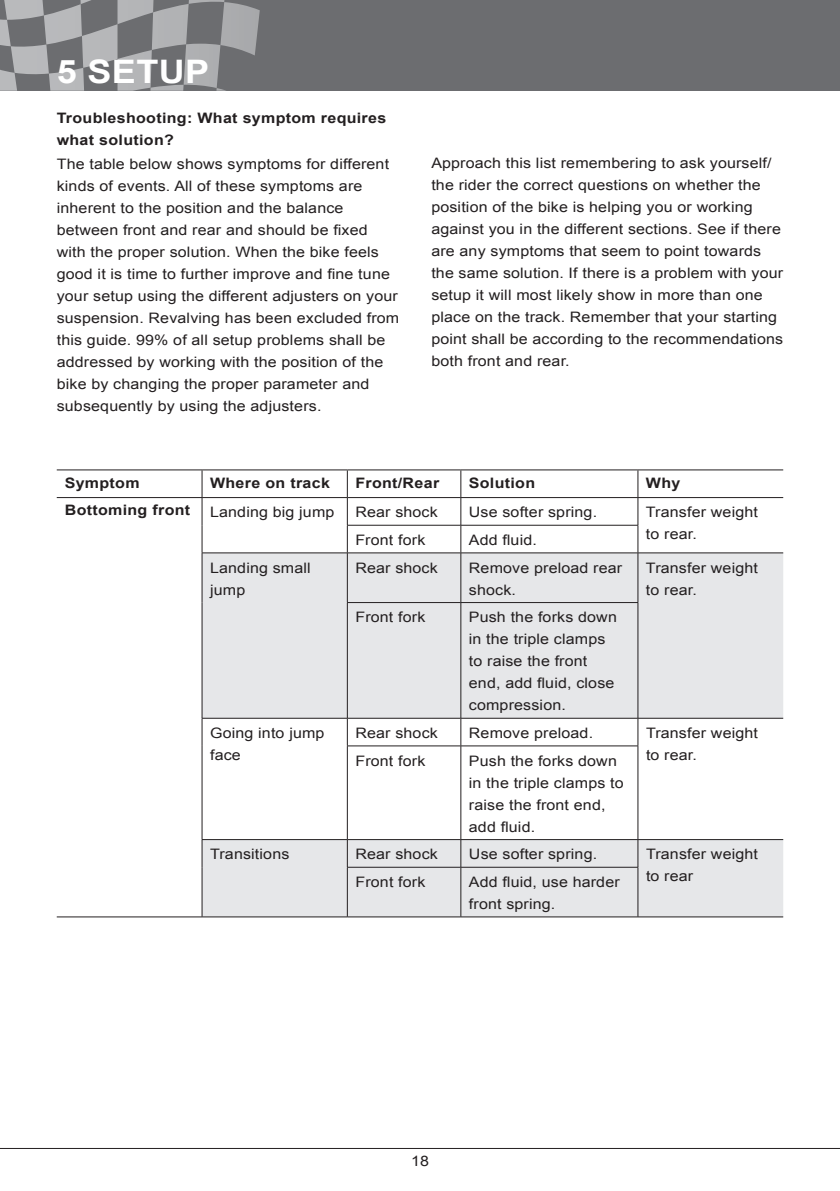
<style>
.page{position:relative;width:840px;height:1191px;background:#fff}
.page>*{position:absolute;margin:0;border:0;box-sizing:border-box;transform-origin:0 0}
.t1{font:700 32.4px "Arial";letter-spacing:.01em;color:#fff;scale:1.11 1}
.t2{font:14.4px/22px "Arial";letter-spacing:.01em;color:#231f20;scale:1.11 1}
.t3{font:700 14.4px/22px "Arial";letter-spacing:.02em;color:#231f20;scale:1.11 1}
</style>
<div class="page">
<hr style="left:0;top:1148px;width:839px;height:1px;background:#231f20">
<div style="left:0;top:0;width:839px;height:91px;background:#6c6d70"></div>
<svg style="left:0;top:0;width:260px;height:91px"></svg>
<svg style="left:202px;top:553px;width:580px;height:363px;fill:#e6e7e9"></svg>
<hr style="left:57px;top:469px;width:145px;height:1px;background:#231f20">
<hr style="left:202px;top:469px;width:145px;height:1px;background:#231f20">
<hr style="left:347px;top:469px;width:113px;height:1px;background:#231f20">
<hr style="left:460px;top:469px;width:177px;height:1px;background:#231f20">
<hr style="left:637px;top:469px;width:145px;height:1px;background:#231f20">
<hr style="left:57px;top:497px;width:145px;height:1px;background:#231f20">
<hr style="left:202px;top:497px;width:145px;height:1px;background:#231f20">
<hr style="left:347px;top:497px;width:113px;height:1px;background:#231f20">
<hr style="left:460px;top:497px;width:177px;height:1px;background:#231f20">
<hr style="left:637px;top:497px;width:145px;height:1px;background:#231f20">
<svg style="left:201px;top:470px;width:1px;height:82px"></svg>
<hr style="left:347px;top:525px;width:113px;height:1px;background:#231f20">
<svg style="left:347px;top:470px;width:1px;height:82px"></svg>
<hr style="left:460px;top:525px;width:177px;height:1px;background:#231f20">
<svg style="left:460px;top:470px;width:1px;height:82px"></svg>
<svg style="left:637px;top:470px;width:1px;height:82px"></svg>
<hr style="left:202px;top:552px;width:145px;height:1px;background:#231f20">
<hr style="left:201px;top:553px;width:1px;height:49px;background:#231f20">
<hr style="left:347px;top:552px;width:113px;height:1px;background:#231f20">
<hr style="left:347px;top:553px;width:1px;height:49px;background:#231f20">
<hr style="left:460px;top:552px;width:177px;height:1px;background:#231f20">
<hr style="left:460px;top:553px;width:1px;height:49px;background:#231f20">
<hr style="left:637px;top:552px;width:145px;height:1px;background:#231f20">
<hr style="left:637px;top:553px;width:1px;height:49px;background:#231f20">
<hr style="left:201px;top:602px;width:1px;height:116px;background:#231f20">
<hr style="left:347px;top:602px;width:113px;height:1px;background:#231f20">
<hr style="left:347px;top:603px;width:1px;height:115px;background:#231f20">
<hr style="left:460px;top:602px;width:177px;height:1px;background:#231f20">
<hr style="left:460px;top:603px;width:1px;height:115px;background:#231f20">
<hr style="left:637px;top:603px;width:1px;height:115px;background:#231f20">
<hr style="left:202px;top:718px;width:145px;height:1px;background:#231f20">
<svg style="left:201px;top:718px;width:1px;height:28px"></svg>
<hr style="left:347px;top:718px;width:113px;height:1px;background:#231f20">
<svg style="left:347px;top:718px;width:1px;height:27px"></svg>
<hr style="left:460px;top:718px;width:177px;height:1px;background:#231f20">
<svg style="left:460px;top:718px;width:1px;height:27px"></svg>
<hr style="left:637px;top:718px;width:145px;height:1px;background:#231f20">
<svg style="left:637px;top:718px;width:1px;height:27px"></svg>
<hr style="left:201px;top:746px;width:1px;height:93px;background:#231f20">
<hr style="left:347px;top:745px;width:113px;height:1px;background:#231f20">
<hr style="left:347px;top:746px;width:1px;height:93px;background:#231f20">
<hr style="left:460px;top:745px;width:177px;height:1px;background:#231f20">
<hr style="left:460px;top:746px;width:1px;height:93px;background:#231f20">
<hr style="left:637px;top:746px;width:1px;height:93px;background:#231f20">
<hr style="left:202px;top:839px;width:145px;height:1px;background:#231f20">
<svg style="left:201px;top:840px;width:1px;height:27px"></svg>
<hr style="left:347px;top:839px;width:113px;height:1px;background:#231f20">
<svg style="left:347px;top:840px;width:1px;height:27px"></svg>
<hr style="left:460px;top:839px;width:177px;height:1px;background:#231f20">
<svg style="left:460px;top:840px;width:1px;height:27px"></svg>
<hr style="left:637px;top:839px;width:145px;height:1px;background:#231f20">
<svg style="left:637px;top:840px;width:1px;height:27px"></svg>
<hr style="left:201px;top:867px;width:1px;height:49px;background:#231f20">
<hr style="left:347px;top:867px;width:113px;height:1px;background:#231f20">
<hr style="left:347px;top:867px;width:1px;height:49px;background:#231f20">
<hr style="left:460px;top:867px;width:177px;height:1px;background:#231f20">
<hr style="left:460px;top:867px;width:1px;height:49px;background:#231f20">
<hr style="left:637px;top:867px;width:1px;height:49px;background:#231f20">
<hr style="left:57px;top:916px;width:145px;height:1px;background:#231f20">
<hr style="left:202px;top:916px;width:145px;height:1px;background:#231f20">
<hr style="left:347px;top:916px;width:113px;height:1px;background:#231f20">
<hr style="left:460px;top:916px;width:177px;height:1px;background:#231f20">
<hr style="left:637px;top:916px;width:145px;height:1px;background:#231f20">
<h1 class="t1" style="left:57px;top:50px;width:139px">5 SETUP</h1>
<p class="t3" style="left:57px;top:107px;width:298px">Troubleshooting: What symptom requires what solution?</p>
<p class="t2" style="left:57px;top:153px;width:310px">The table below shows symptoms for different kinds of events. All of these symptoms are inherent to the position and the balance between front and rear and should be fixed with the proper solution. When the bike feels good it is time to further improve and fine tune your setup using the different adjusters on your suspension. Revalving has been excluded from this guide. 99% of all setup problems shall be addressed by working with the position of the bike by changing the proper parameter and subsequently by using the adjusters.</p>
<p class="t2" style="left:431px;top:152px;width:318px">Approach this list remembering to ask yourself/ the rider the correct questions on whether the position of the bike is helping you or working against you in the different sections. See if there are any symptoms that seem to point towards the same solution. If there is a problem with your setup it will most likely show in more than one place on the track. Remember that your starting point shall be according to the recommendations both front and rear.</p>
<p class="t3" style="left:65px;top:472px;width:69px">Symptom</p>
<p class="t3" style="left:210px;top:472px;width:109px">Where on track</p>
<p class="t3" style="left:355px;top:472px;width:77px">Front/Rear</p>
<p class="t3" style="left:468px;top:472px;width:61px">Solution</p>
<p class="t3" style="left:645px;top:472px;width:33px">Why</p>
<p class="t3" style="left:65px;top:499px;width:114px">Bottoming front</p>
<p class="t2" style="left:210px;top:501px;width:113px">Landing big jump</p>
<p class="t2" style="left:355px;top:501px;width:76px">Rear shock</p>
<p class="t2" style="left:468px;top:501px;width:117px">Use softer spring.</p>
<p class="t2" style="left:645px;top:501px;width:102px">Transfer weight to rear.</p>
<p class="t2" style="left:355px;top:529px;width:64px">Front fork</p>
<p class="t2" style="left:468px;top:529px;width:63px">Add fluid.</p>
<p class="t2" style="left:210px;top:556px;width:92px">Landing small jump</p>
<p class="t2" style="left:355px;top:556px;width:76px">Rear shock</p>
<p class="t2" style="left:468px;top:556px;width:139px">Remove preload rear shock.</p>
<p class="t2" style="left:645px;top:556px;width:102px">Transfer weight to rear.</p>
<p class="t2" style="left:355px;top:606px;width:64px">Front fork</p>
<p class="t2" style="left:468px;top:606px;width:135px">Push the forks down in the triple clamps to raise the front end, add fluid, close compression.</p>
<p class="t2" style="left:210px;top:722px;width:104px">Going into jump face</p>
<p class="t2" style="left:355px;top:722px;width:76px">Rear shock</p>
<p class="t2" style="left:468px;top:722px;width:113px">Remove preload.</p>
<p class="t2" style="left:645px;top:722px;width:102px">Transfer weight to rear.</p>
<p class="t2" style="left:355px;top:749px;width:64px">Front fork</p>
<p class="t2" style="left:468px;top:749px;width:141px">Push the forks down in the triple clamps to raise the front end, add fluid.</p>
<p class="t2" style="left:210px;top:843px;width:73px">Transitions</p>
<p class="t2" style="left:355px;top:843px;width:76px">Rear shock</p>
<p class="t2" style="left:468px;top:843px;width:117px">Use softer spring.</p>
<p class="t2" style="left:645px;top:843px;width:102px">Transfer weight to rear</p>
<p class="t2" style="left:355px;top:871px;width:64px">Front fork</p>
<p class="t2" style="left:468px;top:871px;width:137px">Add fluid, use harder front spring.</p>
<p class="t2" style="left:411px;top:1149px;width:18px">18</p>
</div>
